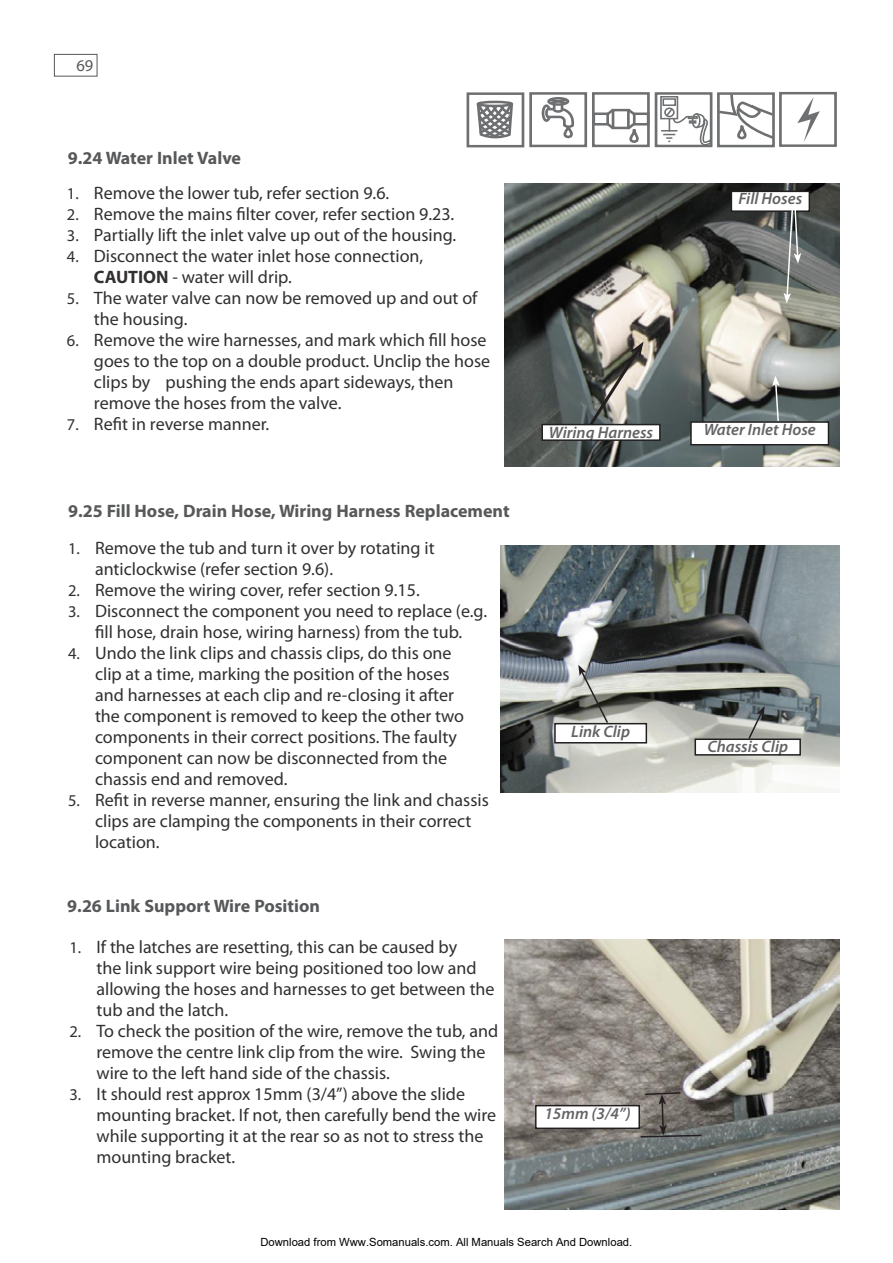
<style>
.page{position:relative;width:893px;height:1263px;background:#fff}
.page>*{position:absolute;margin:0;border:0;box-sizing:border-box;transform-origin:0 0}
.COPY{font:18px/21px "Myriad Pro";color:#312f30}
.HEADING_2{font:700 18px "Myriad Pro";color:#57585a}
.HEADING_3{font:italic 600 16.5px "Myriad Pro";color:#636366}
.t1{font:16.5px "Myriad Pro";color:#57585a}
.t2{font:11.25px "Arial";color:#000}
.s1{font-size:16.5px}
.s2{font-weight:700}
</style>
<div class="page">
<div style="left:54px;top:54px;width:43px;height:23px;border:1px solid #57585a"></div>
<img style="left:505px;top:183px;width:334px;height:283px">
<div style="left:691px;top:422px;width:137px;height:23px;background:#fff"></div>
<div style="left:690px;top:421px;width:139px;height:24px;border:2px solid #231f20"></div>
<svg style="left:772px;top:376px;width:8px;height:47px"></svg>
<div style="left:731px;top:191px;width:78px;height:20px;background:#fff"></div>
<div style="left:731px;top:191px;width:79px;height:21px;border:2px solid #231f20"></div>
<svg style="left:783px;top:209px;width:18px;height:94px;background:#838785"></svg>
<div style="left:542px;top:425px;width:118px;height:15px;background:#fff"></div>
<div style="left:541px;top:424px;width:120px;height:17px;border:2px solid #231f20"></div>
<svg style="left:587px;top:342px;width:56px;height:85px;background:#81807a"></svg>
<img style="left:500px;top:546px;width:339px;height:246px">
<div style="left:555px;top:724px;width:91px;height:19px;background:#fff"></div>
<div style="left:554px;top:723px;width:93px;height:20px;border:2px solid #231f20"></div>
<svg style="left:578px;top:665px;width:31px;height:60px;background:#919390"></svg>
<div style="left:695px;top:739px;width:105px;height:16px;background:#fff"></div>
<div style="left:694px;top:738px;width:107px;height:18px;border:2px solid #231f20"></div>
<svg style="left:747px;top:706px;width:18px;height:34px"></svg>
<img style="left:505px;top:940px;width:334px;height:269px">
<svg style="left:639px;top:1091px;width:64px;height:47px;background:#74706c"></svg>
<div style="left:536px;top:1106px;width:103px;height:22px;background:#fff"></div>
<div style="left:535px;top:1105px;width:105px;height:24px;border:2px solid #231f20"></div>
<div style="left:779px;top:92px;width:58px;height:55px;border:3px solid #6d6f71"></div>
<svg style="left:797px;top:97px;width:23px;height:45px"></svg>
<div style="left:717px;top:92px;width:58px;height:55px;border:3px solid #6d6f71"></div>
<div style="left:655px;top:92px;width:57px;height:55px;border:3px solid #6d6f71"></div>
<div style="left:660px;top:96px;width:18px;height:23px;border:2px solid #6d6f71"></div>
<svg style="left:661px;top:92px;width:114px;height:53px"></svg>
<div style="left:592px;top:92px;width:58px;height:55px;border:3px solid #6d6f71"></div>
<div style="left:592px;top:112px;width:17px;height:14px;border:3px solid #6d6f71"></div>
<div style="left:633px;top:112px;width:16px;height:14px;border:3px solid #6d6f71"></div>
<div style="left:612px;top:109px;width:18px;height:20px;border:3px solid #6d6f71"></div>
<svg style="left:604px;top:108px;width:13px;height:22px"></svg>
<svg style="left:625px;top:108px;width:13px;height:34px"></svg>
<div style="left:529px;top:92px;width:58px;height:55px;border:3px solid #6d6f71"></div>
<svg style="left:541px;top:97px;width:33px;height:40px"></svg>
<div style="left:467px;top:92px;width:57px;height:55px;border:3px solid #6d6f71"></div>
<svg style="left:476px;top:101px;width:38px;height:38px"></svg>
<p class="t1" style="left:76px;top:55px;width:18px">69</p>
<p class="HEADING_2" style="left:68px;top:146px;width:175px">9.24 Water Inlet Valve</p>
<p class="COPY" style="left:67px;top:182px;width:324px"><span class="s1">1.</span> Remove the lower tub, refer section 9.6.</p>
<p class="COPY" style="left:67px;top:203px;width:389px"><span class="s1">2.</span> Remove the mains filter cover, refer section 9.23.</p>
<p class="COPY" style="left:67px;top:224px;width:391px"><span class="s1">3.</span> Partially lift the inlet valve up out of the housing.</p>
<p class="COPY" style="left:94px;top:245px;width:331px;text-indent:-27px"><span class="s1">4.</span> Disconnect the water inlet hose connection,<br><span class="s2">CAUTION</span> - water will drip.</p>
<p class="COPY" style="left:94px;top:287px;width:385px;text-indent:-27px"><span class="s1">5.</span> The water valve can now be removed up and out of the housing.</p>
<p class="COPY" style="left:94px;top:329px;width:398px;text-indent:-27px"><span class="s1">6.</span> Remove the wire harnesses, and mark which fill hose goes to the top on a double product. Unclip the hose clips by pushing the ends apart sideways, then remove the hoses from the valve.</p>
<p class="COPY" style="left:67px;top:413px;width:204px"><span class="s1">7.</span> Refit in reverse manner.</p>
<p class="HEADING_3" style="left:704px;top:419px;width:114px">Water Inlet Hose</p>
<p class="HEADING_3" style="left:738px;top:188px;width:65px">Fill Hoses</p>
<p class="HEADING_3" style="left:549px;top:422px;width:106px">Wiring Harness</p>
<p class="HEADING_2" style="left:68px;top:499px;width:443px">9.25 Fill Hose, Drain Hose, Wiring Harness Replacement</p>
<p class="COPY" style="left:95px;top:537px;width:341px;text-indent:-27px"><span class="s1">1.</span> Remove the tub and turn it over by rotating it anticlockwise (refer section 9.6).</p>
<p class="COPY" style="left:68px;top:579px;width:353px"><span class="s1">2.</span> Remove the wiring cover, refer section 9.15.</p>
<p class="COPY" style="left:68px;top:600px;width:420px;text-align:center"><span class="s1">3.</span> Disconnect the component you need to replace (e.g. fill hose, drain hose, wiring harness) from the tub.</p>
<p class="COPY" style="left:95px;top:642px;width:371px;text-indent:-27px"><span class="s1">4.</span> Undo the link clips and chassis clips, do this one clip at a time, marking the position of the hoses and harnesses at each clip and re-closing it after the component is removed to keep the other two components in their correct positions. The faulty component can now be disconnected from the chassis end and removed.</p>
<p class="COPY" style="left:95px;top:789px;width:395px;text-indent:-27px"><span class="s1">5.</span> Refit in reverse manner, ensuring the link and chassis clips are clamping the components in their correct location.</p>
<p class="HEADING_2" style="left:67px;top:894px;width:254px">9.26 Link Support Wire Position</p>
<p class="COPY" style="left:96px;top:936px;width:400px;text-indent:-27px"><span class="s1">1.</span> If the latches are resetting, this can be caused by<br>the link support wire being positioned too low and allowing the hoses and harnesses to get between the tub and the latch.</p>
<p class="COPY" style="left:96px;top:1020px;width:403px;text-indent:-27px"><span class="s1">2.</span> To check the position of the wire, remove the tub, and remove the centre link clip from the wire. Swing the wire to the left hand side of the chassis.</p>
<p class="COPY" style="left:96px;top:1083px;width:401px;text-indent:-27px"><span class="s1">3.</span> It should rest approx 15mm (3/4”) above the slide mounting bracket. If not, then carefully bend the wire while supporting it at the rear so as not to stress the mounting bracket.</p>
<p class="HEADING_3" style="left:571px;top:721px;width:60px">Link Clip</p>
<p class="HEADING_3" style="left:544px;top:1103px;width:88px">15mm (3/4”)</p>
<p class="t2" style="left:260px;top:1235px;width:373px">Download from Www.Somanuals.com. All Manuals Search And Download.</p>
<p class="HEADING_3" style="left:707px;top:736px;width:82px">Chassis Clip</p>
</div>
